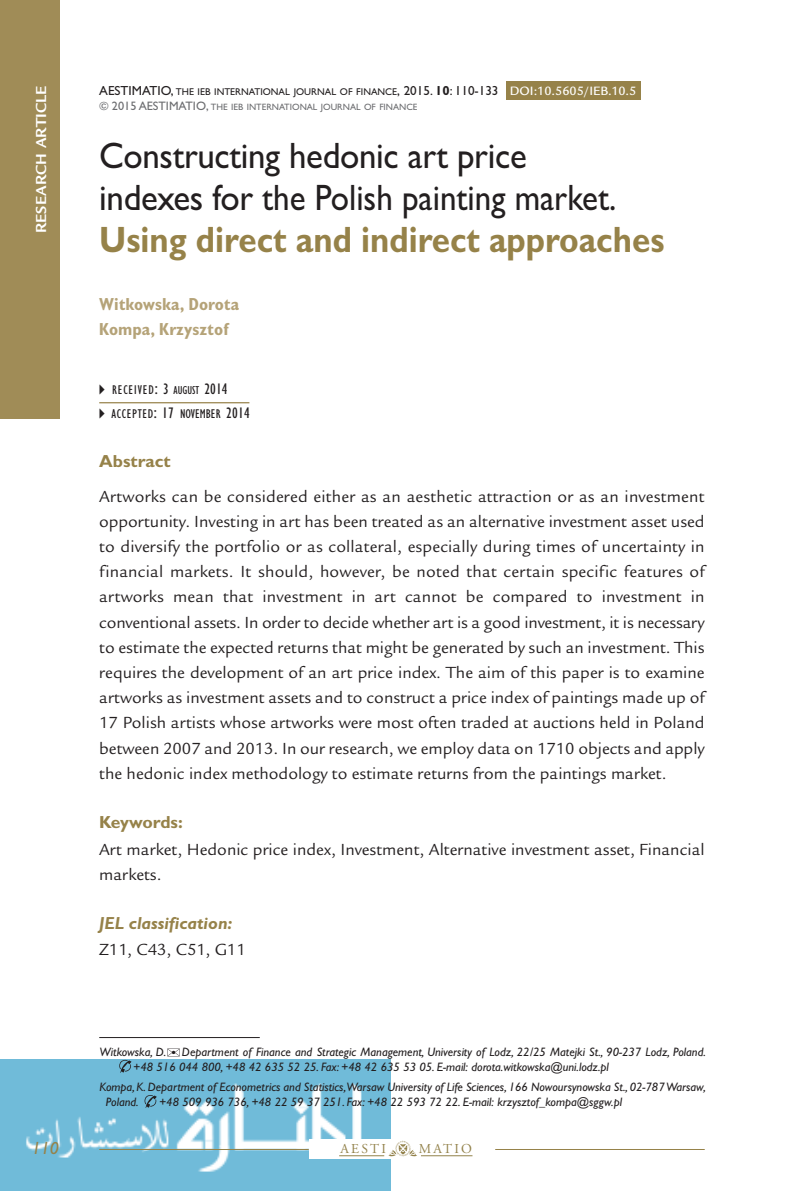
<style>
.page{position:relative;width:794px;height:1191px;background:#fff}
.page>*{position:absolute;margin:0;border:0;box-sizing:border-box;transform-origin:0 0}
.t1{font:36.75px/42px "Gill Sans";letter-spacing:-.01em;color:#231f20;scale:.95 1}
.t2{font:700 36.75px "Gill Sans";color:#968249;scale:.9 1}
.t3{font:17.5px/25.2px "Legacy Sans";color:#231f20;text-align:justify}
.t4{font:700 condensed 17.5px/24.5px "Gill Sans";color:#b5a378}
.t5{font:italic 700 17.5px "Gill Sans";color:#968249}
.t6{font:700 17.5px "Gill Sans";color:#968249}
.t7{font:italic 17.5px "Gill Sans";color:#968249}
.t8{font:700 15.75px "Legacy Sans";letter-spacing:.01em;color:#fff}
.t9{font:13.65px "Adobe Garamond Pro";letter-spacing:.16em;color:#93824b}
.t10{font:condensed 13.12px/24.5px "Gill Sans";letter-spacing:.045em;color:#231f20}
.t11{font:500 13.12px "Legacy Sans";color:#fff}
.t12{font:italic 12.25px/14.9px "Gill Sans";color:#231f20}
.t13{font:9.8px "Gill Sans";color:#231f20}
.t14{font:9.1px "Gill Sans";color:#6c6d70}
.s1{font-size:13.12px}
.s2{font-weight:700;font-size:13.12px}
.s3{font-size:12.25px}
.s4{font-size:17.5px}
.s5{font-size:15.75px}
.s6{font-size:11.9px}
</style>
<div class="page">
<img style="left:0;top:1059px;width:390px;height:132px">
<hr style="left:99px;top:1149px;width:210px;height:1px;background:#968249">
<hr style="left:495px;top:1149px;width:209px;height:1px;background:#968249">
<div style="left:309px;top:1139px;width:186px;height:20px;background:#fff"></div>
<hr style="left:421px;top:1155px;width:51px;height:1px;background:#93824b">
<hr style="left:339px;top:1155px;width:45px;height:1px;background:#93824b">
<svg style="left:388px;top:1140px;width:29px;height:16px"></svg>
<div style="left:0;top:0;width:60px;height:419px;background:#a08c57"></div>
<hr style="left:99px;top:402px;width:150px;height:1px;background:#968249">
<hr style="left:99px;top:1037px;width:161px;height:1px;background:#231f20">
<svg style="left:167px;top:1048px;width:13px;height:8px"></svg>
<svg style="left:119px;top:1060px;width:12px;height:12px"></svg>
<svg style="left:145px;top:1095px;width:12px;height:12px"></svg>
<div style="left:506px;top:81px;width:134px;height:19px;background:#968249"></div>
<p class="t13" style="left:99px;top:85px;width:401px"><span class="s1">AESTIMATIO,</span> THE IEB INTERNATIONAL JOURNAL OF FINANCE<span class="s1">, 2015.</span> <span class="s2">10</span><span class="s1">: 110-133</span></p>
<p class="t14" style="left:112px;top:102px;width:307px"><span class="s3">2015 AESTIMATIO,</span> THE IEB INTERNATIONAL JOURNAL OF FINANCE</p>
<h1 class="t1" style="left:99px;top:134px;width:546px">Constructing hedonic art price indexes for the Polish painting market.</h1>
<h1 class="t2" style="left:99px;top:217px;width:629px">Using direct and indirect approaches</h1>
<p class="t4" style="left:99px;top:292px;width:141px">Witkowska, Dorota<br>Kompa, Krzysztof</p>
<p class="t8" style="left:35px;top:233px;width:149px;rotate:-90deg">RESEARCH ARTICLE</p>
<p class="t11" style="left:510px;top:86px;width:128px">DOI:10.5605/IEB.10.5</p>
<p class="t10" style="left:111px;top:377px;width:140px">RECEIVED<span class="s4">:</span> <span class="s5">3</span> <span class="s6">AUGUST</span> <span class="s5">2014<br></span>ACCEPTED<span class="s4">:</span> <span class="s5">17</span> NOVEMBER <span class="s5">2014</span></p>
<p class="t6" style="left:99px;top:451px;width:73px">Abstract</p>
<p class="t3" style="left:99px;top:485px;width:607px">Artworks can be considered either as an aesthetic attraction or as an investment opportunity. Investing in art has been treated as an alternative investment asset used to diversify the portfolio or as collateral, especially during times of uncertainty in financial markets. It should, however, be noted that certain specific features of artworks mean that investment in art cannot be compared to investment in conventional assets. In order to decide whether art is a good investment, it is necessary to estimate the expected returns that might be generated by such an investment. This requires the development of an art price index. The aim of this paper is to examine artworks as investment assets and to construct a price index of paintings made up of 17 Polish artists whose artworks were most often traded at auctions held in Poland between 2007 and 2013. In our research, we employ data on 1710 objects and apply the hedonic index methodology to estimate returns from the paintings market.</p>
<p class="t6" style="left:99px;top:811px;width:85px">Keywords:</p>
<p class="t3" style="left:99px;top:838px;width:607px">Art market, Hedonic price index, Investment, Alternative investment asset, Financial markets.</p>
<p class="t5" style="left:99px;top:912px;width:134px">JEL classification:</p>
<p class="t3" style="left:99px;top:939px;width:148px">Z11, C43, C51, G11</p>
<p class="t12" style="left:133px;top:1044px;width:574px;text-indent:49px">Department of Finance and Strategic Management, University of Lodz, 22/25 Matejki St., 90-237 Lodz, Poland. +48 516 044 800, +48 42 635 52 25. Fax: +48 42 635 53 05. E-mail: dorota.witkowska@uni.lodz.pl</p>
<p class="t12" style="left:106px;top:1079px;width:601px;text-indent:-6px">Kompa, K.Department of Econometrics and Statistics,Warsaw University of Life Sciences, 166 Nowoursynowska St., 02-787Warsaw,<br>Poland.</p>
<p class="t12" style="left:100px;top:1044px;width:68px">Witkowska, D.</p>
<p class="t12" style="left:159px;top:1094px;width:464px">+48 509 936 736, +48 22 59 37 251. Fax: +48 22 593 72 22. E-mail: krzysztof_kompa@sggw.pl</p>
<p class="t7" style="left:32px;top:1137px;width:29px">110</p>
<p class="t9" style="left:341px;top:1143px;width:47px">AESTI</p>
<p class="t9" style="left:419px;top:1142px;width:55px">MATIO</p>
</div>
